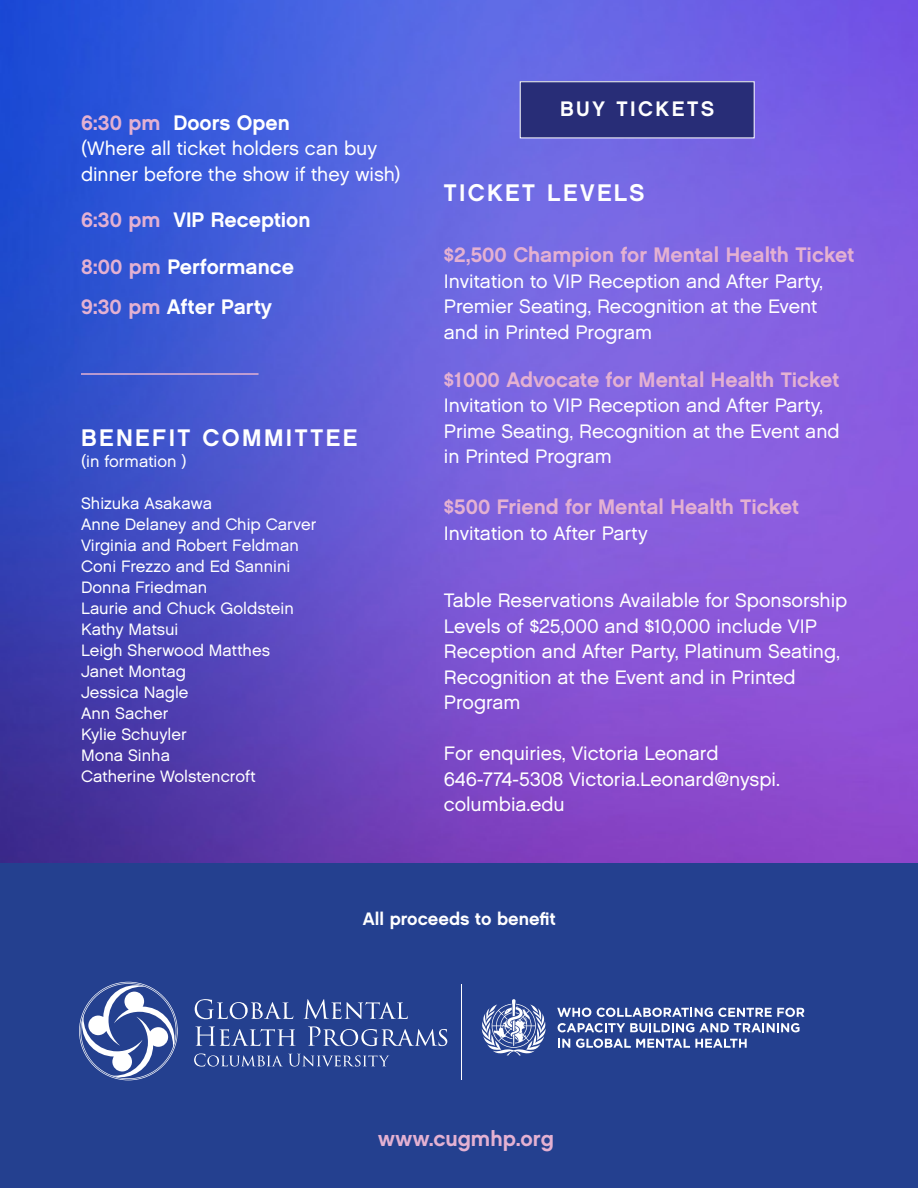
<style>
.page{position:relative;width:918px;height:1188px;background:#fff}
.page>*{position:absolute;margin:0;border:0;box-sizing:border-box;transform-origin:0 0}
.t1{font:24px "Chalet New York Nineteen Sixty";letter-spacing:.1em;color:#fff}
.t2{font:21.45px "Chalet New York Nineteen Sixty";color:#e4b1d2}
.t3{font:21px "Chalet New York Nineteen Sixty";color:#e4b1d2}
.t4{font:21px/40.5px "Chalet New York Nineteen Sixty";color:#fff}
.t5{font:21px "Chalet New York Nineteen Sixty";letter-spacing:.12em;color:#fff}
.t6{font:19.5px/25.5px "Chalet London Nineteen Sixty";color:#fff}
.t7{font:18px "Chalet New York Nineteen Sixty";color:#fff}
.t8{font:16.5px/21px "Chalet London Nineteen Sixty";color:#fff}
.s1{color:#e4b1d2}
</style>
<div class="page">
<img style="left:0;top:0;width:918px;height:864px">
<hr style="left:81px;top:373px;width:178px;height:2px;background:#e4b1d2">
<div style="left:0;top:864px;width:918px;height:324px;background:#24408f"></div>
<svg style="left:557px;top:1008px;width:34px;height:9px"></svg>
<svg style="left:597px;top:1008px;width:208px;height:9px"></svg>
<svg style="left:558px;top:1023px;width:242px;height:9px"></svg>
<svg style="left:558px;top:1039px;width:12px;height:9px"></svg>
<svg style="left:576px;top:1039px;width:171px;height:9px"></svg>
<svg style="left:481px;top:999px;width:65px;height:57px"></svg>
<hr style="left:462px;top:984px;width:1px;height:95px;background:#fff">
<svg style="left:195px;top:999px;width:98px;height:20px"></svg>
<svg style="left:304px;top:999px;width:104px;height:20px"></svg>
<svg style="left:195px;top:1026px;width:101px;height:20px"></svg>
<svg style="left:194px;top:1054px;width:195px;height:13px"></svg>
<svg style="left:79px;top:982px;width:99px;height:98px"></svg>
<svg style="left:308px;top:1026px;width:139px;height:20px"></svg>
<div style="left:520px;top:82px;width:234px;height:56px;background:#282d77"></div>
<div style="left:520px;top:81px;width:235px;height:57px;border:1px solid #fff"></div>
<p class="t4" style="left:81px;top:102px;width:210px"><span class="s1">6:30 pm</span> Doors Open</p>
<p class="t6" style="left:81px;top:136px;width:321px">(Where all ticket holders can buy dinner before the show if they wish)</p>
<p class="t4" style="left:81px;top:200px;width:231px"><span class="s1">6:30 pm</span> VIP Reception</p>
<p class="t4" style="left:81px;top:246px;width:215px"><span class="s1">8:00 pm</span> Performance<br><span class="s1">9:30 pm</span> After Party</p>
<p class="t1" style="left:81px;top:423px;width:278px">BENEFIT COMMITTEE</p>
<p class="t8" style="left:81px;top:451px;width:107px">(in formation )</p>
<p class="t8" style="left:81px;top:493px;width:237px">Shizuka Asakawa<br>Anne Delaney and Chip Carver<br>Virginia and Robert Feldman<br>Coni Frezzo and Ed Sannini<br>Donna Friedman<br>Laurie and Chuck Goldstein<br>Kathy Matsui<br>Leigh Sherwood Matthes<br>Janet Montag<br>Jessica Nagle<br>Ann Sacher<br>Kylie Schuyler<br>Mona Sinha<br>Catherine Wolstencroft</p>
<p class="t5" style="left:560px;top:96px;width:156px">BUY TICKETS</p>
<p class="t1" style="left:444px;top:178px;width:202px">TICKET LEVELS</p>
<p class="t3" style="left:444px;top:242px;width:412px">$2,500 Champion for Mental Health Ticket</p>
<p class="t6" style="left:444px;top:268px;width:381px">Invitation to VIP Reception and After Party,<br>Premier Seating, Recognition at the Event and in Printed Program</p>
<p class="t3" style="left:444px;top:367px;width:397px">$1000 Advocate for Mental Health Ticket</p>
<p class="t6" style="left:444px;top:393px;width:397px">Invitation to VIP Reception and After Party,<br>Prime Seating, Recognition at the Event and in Printed Program</p>
<p class="t3" style="left:444px;top:494px;width:357px">$500 Friend for Mental Health Ticket</p>
<p class="t6" style="left:444px;top:520px;width:205px">Invitation to After Party</p>
<p class="t6" style="left:444px;top:588px;width:405px">Table Reservations Available for Sponsorship Levels of $25,000 and $10,000 include VIP Reception and After Party, Platinum Seating, Recognition at the Event and in Printed Program</p>
<p class="t6" style="left:444px;top:741px;width:338px">For enquiries, Victoria Leonard<br>646-774-5308 Victoria.Leonard@nyspi. columbia.edu</p>
<p class="t7" style="left:363px;top:908px;width:194px">All proceeds to benefit</p>
<p class="t2" style="left:378px;top:1125px;width:177px">www.cugmhp.org</p>
</div>
